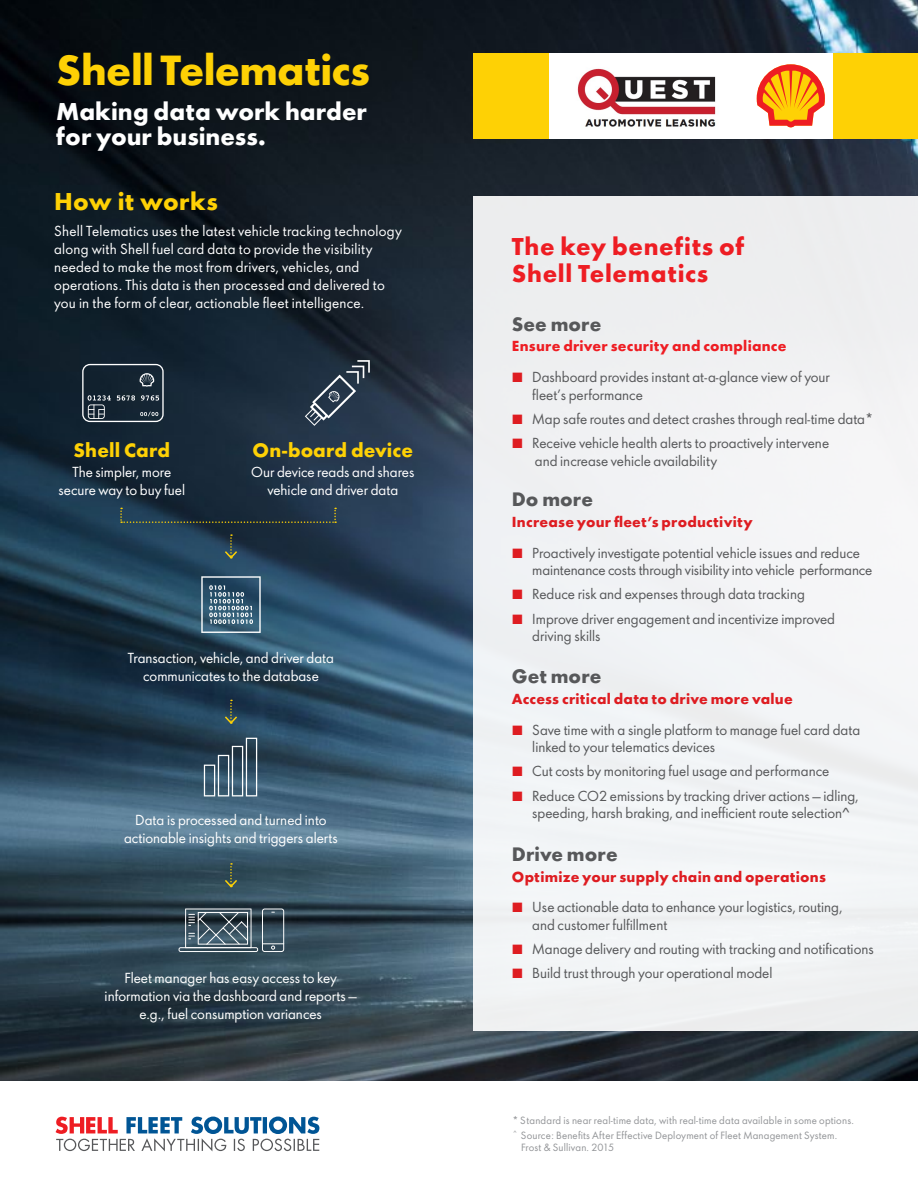
<style>
.page{position:relative;width:918px;height:1188px;background:#fff}
.page>*{position:absolute;margin:0;border:0;box-sizing:border-box;transform-origin:0 0}
.Body__13_5pt{font:700 39px "Shell";letter-spacing:-.02em;color:#fed105}
.Cover_descriptor{font:700 22.5px "Shell";color:#fff}
.t1{font:700 22.5px/27px "Shell";letter-spacing:.03em;color:#ee1d23}
.Cover_descriptor-2{font:700 22.5px "Shell";letter-spacing:.02em;color:#fed105}
.t2{font:700 18px "Shell";letter-spacing:.005em;color:#57585a}
.t3{font:700 18px "Shell";letter-spacing:.01em;color:#fed105}
.t4{font:13.5px/17.5px "Shell";color:#57585a}
.Body__11pt{font:13.5px/18px "Shell";color:#fff;text-align:center}
.Cover_descriptor-3{font:13.5px/18px "Shell";letter-spacing:.02em;color:#fff}
.t5{font:700 13.5px "Shell";letter-spacing:.02em;color:#de1c21}
.t6{font:700 13.5px "Shell";letter-spacing:.02em;color:#ee1d23}
.Body__13_5pt-2{font:9.75px/12px "Shell";letter-spacing:.02em;color:#939598}
</style>
<div class="page">
<img style="left:0;top:1px;width:917px;height:1080px">
<svg style="left:56px;top:1117px;width:263px;height:34px"></svg>
<div style="left:473px;top:196px;width:445px;height:835px;background:#f1f2f4"></div>
<svg style="left:82px;top:364px;width:82px;height:58px;background:#32414c"></svg>
<svg style="left:305px;top:360px;width:65px;height:66px;background:#3b4a5a"></svg>
<svg style="left:201px;top:576px;width:60px;height:57px;background:#57768a"></svg>
<svg style="left:204px;top:738px;width:53px;height:58px;background:#4e6576"></svg>
<svg style="left:179px;top:909px;width:105px;height:43px;background:#566873"></svg>
<svg style="left:120px;top:508px;width:216px;height:15px;background:#243640"></svg>
<svg style="left:223px;top:534px;width:16px;height:26px"></svg>
<svg style="left:223px;top:700px;width:16px;height:25px"></svg>
<svg style="left:223px;top:863px;width:16px;height:26px"></svg>
<div style="left:748px;top:53px;width:85px;height:85px;background:#fff"></div>
<svg style="left:756px;top:64px;width:69px;height:64px"></svg>
<div style="left:833px;top:53px;width:85px;height:85px;background:#fed105"></div>
<div style="left:473px;top:53px;width:85px;height:85px;background:#fed105"></div>
<img style="left:550px;top:53px;width:13px;height:86px">
<img style="left:735px;top:53px;width:14px;height:86px">
<img style="left:563px;top:53px;width:172px;height:86px">
<p class="Body__13_5pt" style="left:56px;top:38px;width:315px">Shell Telematics</p>
<p class="Cover_descriptor" style="left:56px;top:92px;width:312px">Making data work harder</p>
<p class="Cover_descriptor" style="left:56px;top:118px;width:211px">for your business.</p>
<p class="Cover_descriptor-2" style="left:54px;top:183px;width:165px">How it works</p>
<p class="Cover_descriptor-3" style="left:54px;top:221px;width:349px">Shell Telematics uses the latest vehicle tracking technology along with Shell fuel card data to provide the visibility needed to make the most from drivers, vehicles, and operations. This data is then processed and delivered to you in the form of clear, actionable fleet intelligence.</p>
<h3 class="t3" style="left:74px;top:436px;width:98px">Shell Card</h3>
<p class="Body__11pt" style="left:59px;top:462px;width:128px">The simpler, more secure way to buy fuel</p>
<h3 class="t3" style="left:253px;top:436px;width:162px">On-board device</h3>
<p class="Body__11pt" style="left:251px;top:462px;width:165px">Our device reads and shares vehicle and driver data</p>
<p class="Body__11pt" style="left:128px;top:648px;width:208px">Transaction, vehicle, and driver data communicates to the database</p>
<p class="Body__11pt" style="left:124px;top:810px;width:215px">Data is processed and turned into actionable insights and triggers alerts</p>
<p class="Body__11pt" style="left:105px;top:968px;width:254px">Fleet manager has easy access to key information via the dashboard and reports — e.g., fuel consumption variances</p>
<h1 class="t1" style="left:512px;top:231px;width:234px">The key benefits of<br>Shell Telematics</h1>
<h3 class="t2" style="left:512px;top:309px;width:91px">See more</h3>
<h3 class="t6" style="left:512px;top:335px;width:276px">Ensure driver security and compliance</h3>
<p class="t4" style="left:532px;top:367px;width:299px">Dashboard provides instant at-a-glance view of your fleet’s performance</p>
<p class="t4" style="left:532px;top:409px;width:343px">Map safe routes and detect crashes through real-time data*</p>
<p class="t4" style="left:532px;top:434px;width:298px">Receive vehicle health alerts to proactively intervene and increase vehicle availability</p>
<h3 class="t2" style="left:512px;top:484px;width:83px">Do more</h3>
<h3 class="t5" style="left:512px;top:511px;width:242px">Increase your fleet’s productivity</h3>
<p class="t4" style="left:532px;top:543px;width:342px">Proactively investigate potential vehicle issues and reduce maintenance costs through visibility into vehicle performance</p>
<p class="t4" style="left:532px;top:585px;width:274px">Reduce risk and expenses through data tracking</p>
<p class="t4" style="left:532px;top:609px;width:304px">Improve driver engagement and incentivize improved driving skills</p>
<h3 class="t2" style="left:512px;top:661px;width:91px">Get more</h3>
<h3 class="t5" style="left:512px;top:688px;width:282px">Access critical data to drive more value</h3>
<p class="t4" style="left:532px;top:720px;width:329px">Save time with a single platform to manage fuel card data linked to your telematics devices</p>
<p class="t4" style="left:532px;top:762px;width:298px">Cut costs by monitoring fuel usage and performance</p>
<p class="t4" style="left:532px;top:786px;width:328px">Reduce CO2 emissions by tracking driver actions — idling, speeding, harsh braking, and inefficient route selection^</p>
<h3 class="t2" style="left:512px;top:839px;width:107px">Drive more</h3>
<h3 class="t5" style="left:512px;top:865px;width:316px">Optimize your supply chain and operations</h3>
<p class="t4" style="left:532px;top:898px;width:312px">Use actionable data to enhance your logistics, routing, and customer fulfillment</p>
<p class="t4" style="left:532px;top:939px;width:343px">Manage delivery and routing with tracking and notifications</p>
<p class="t4" style="left:532px;top:964px;width:242px">Build trust through your operational model</p>
<p class="Body__13_5pt-2" style="left:513px;top:1113px;width:343px">* Standard is near real-time data, with real-time data available in some options.</p>
<p class="Body__13_5pt-2" style="left:521px;top:1128px;width:318px;text-indent:-8px"><sup>^</sup> Source: Benefits After Effective Deployment of Fleet Management System.<br>Frost &amp; Sullivan. 2015</p>
</div>
